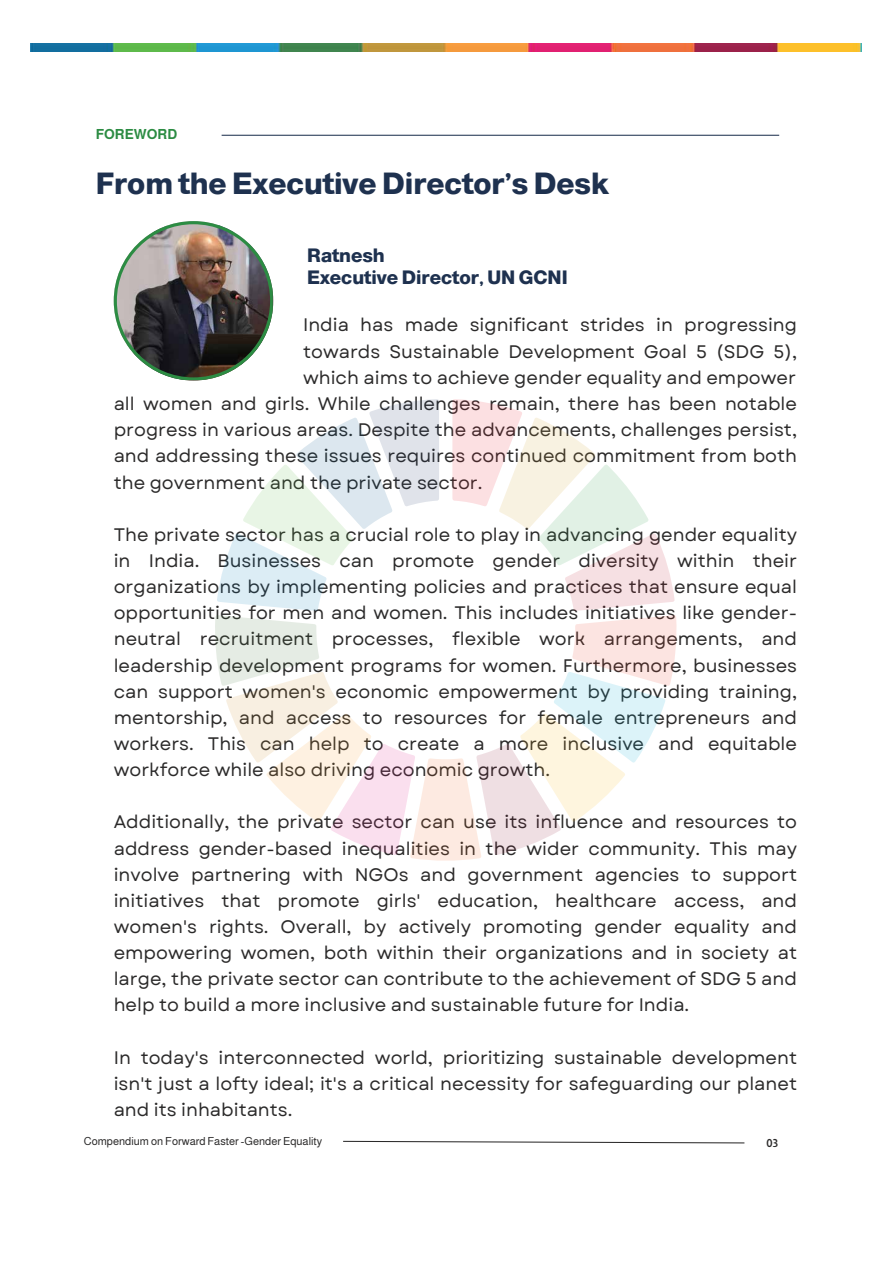
<style>
.page{position:relative;width:893px;height:1263px;background:#fff}
.page>*{position:absolute;margin:0;border:0;box-sizing:border-box;transform-origin:0 0}
.t1{font:800 29.85px "Almarai";color:#1e314f}
.t2{font:800 18.9px/21.9px "Almarai";color:#1e314f}
.t3{font:18.15px/26.1px "Garet";color:#2b2a2a;text-align:justify}
.t4{font:700 13.95px "Almarai";color:#2c8c43}
.t5{font:11.1px "Almarai";color:#2b2a2a}
.t6{font:700 11.1px "Almarai";color:#2b2a2a}
</style>
<div class="page">
<img style="left:31px;top:44px;width:830px;height:7px">
<svg style="left:215px;top:399px;width:462px;height:462px"></svg>
<img style="left:114px;top:221px;width:159px;height:159px">
<svg style="left:343px;top:1140px;width:402px;height:4px"></svg>
<hr style="left:221px;top:135px;width:558px;height:1px;background:#1e314f">
<p class="t4" style="left:96px;top:124px;width:83px">FOREWORD</p>
<h1 class="t1" style="left:96px;top:161px;width:514px">From the Executive Director’s Desk</h1>
<p class="t2" style="left:307px;top:245px;width:262px">Ratnesh<br>Executive Director, UN GCNI</p>
<p class="t3" style="left:303px;top:313px;width:495px">India has made significant strides in progressing towards Sustainable Development Goal 5 (SDG 5), which aims to achieve gender equality and empower</p>
<p class="t3" style="left:114px;top:391px;width:684px">all women and girls. While challenges remain, there has been notable progress in various areas. Despite the advancements, challenges persist, and addressing these issues requires continued commitment from both the government and the private sector.</p>
<p class="t3" style="left:114px;top:522px;width:684px">The private sector has a crucial role to play in advancing gender equality in India. Businesses can promote gender diversity within their organizations by implementing policies and practices that ensure equal opportunities for men and women. This includes initiatives like gender&shy;neutral recruitment processes, flexible work arrangements, and leadership development programs for women. Furthermore, businesses can support women's economic empowerment by providing training, mentorship, and access to resources for female entrepreneurs and workers. This can help to create a more inclusive and equitable workforce while also driving economic growth.</p>
<p class="t3" style="left:114px;top:810px;width:685px">Additionally, the private sector can use its influence and resources to address gender-based inequalities in the wider community. This may involve partnering with NGOs and government agencies to support initiatives that promote girls' education, healthcare access, and women's rights. Overall, by actively promoting gender equality and empowering women, both within their organizations and in society at large, the private sector can contribute to the achievement of SDG 5 and help to build a more inclusive and sustainable future for India.</p>
<p class="t3" style="left:114px;top:1045px;width:684px">In today's interconnected world, prioritizing sustainable development isn't just a lofty ideal; it's a critical necessity for safeguarding our planet and its inhabitants.</p>
<p class="t6" style="left:766px;top:1134px;width:13px">03</p>
<p class="t5" style="left:84px;top:1133px;width:240px">Compendium on Forward Faster -Gender Equality</p>
</div>
